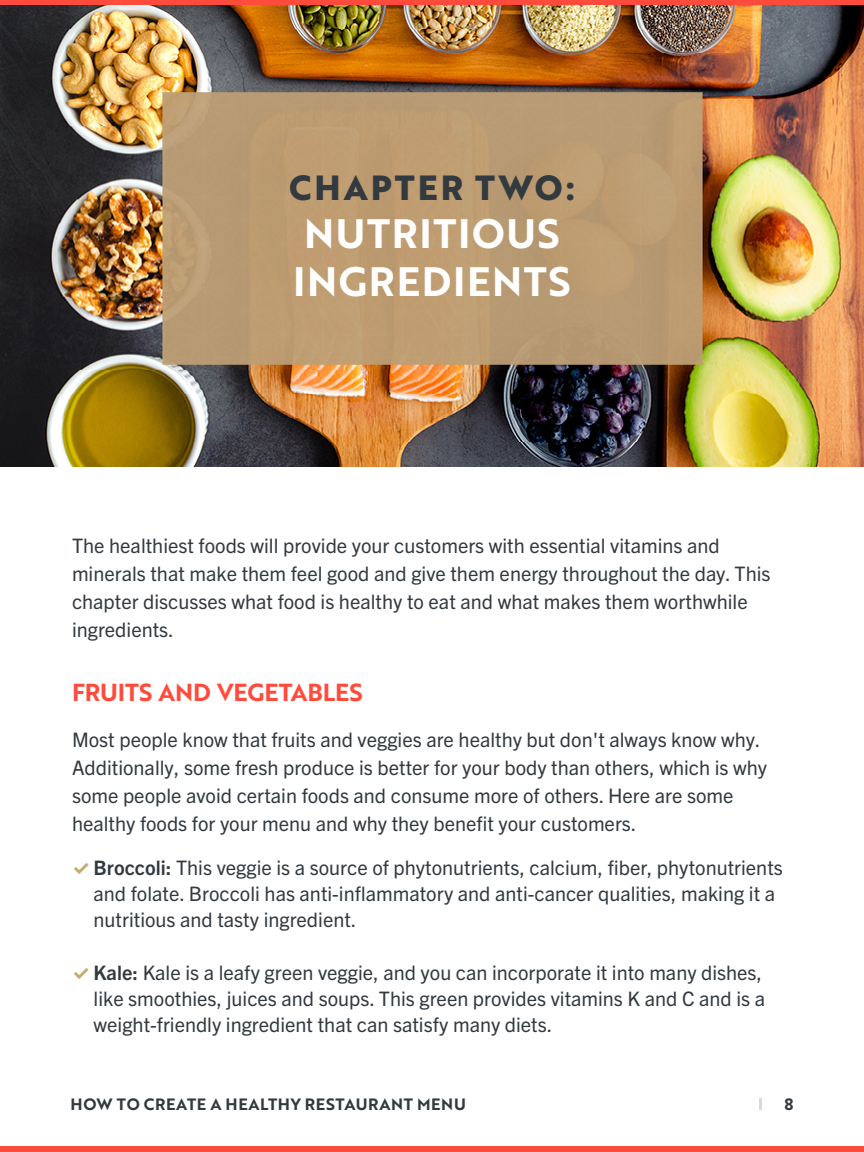
<style>
.page{position:relative;width:864px;height:1152px;background:#fff}
.page>*{position:absolute;margin:0;border:0;box-sizing:border-box;transform-origin:0 0}
.t1{font:40px/48px "Brother 1816 Bold";letter-spacing:.04em;color:#fff}
.t2{font:700 34px "Brother 1816 Extra";letter-spacing:.09em;color:#323a40}
.t3{font:24px "Brother 1816 Bold";letter-spacing:-.005em;color:#ff4b3b}
.t4{font:20px/28px "Trade Gothic Next LT Pro";color:#323a40}
.t5{font:16px "Brother 1816 Bold";letter-spacing:.04em;color:#323a40}
.s1{font-family:"Inter";font-weight:700;color:#c4ab6e}
.s2{font-weight:700}
</style>
<div class="page">
<div style="left:0;top:1146px;width:864px;height:6px;background:#ff4b3b"></div>
<svg style="left:759px;top:1099px;width:3px;height:11px"></svg>
<div style="left:0;top:0;width:864px;height:6px;background:#ff4b3b"></div>
<img style="left:0;top:6px;width:864px;height:461px">
<h2 class="t2" style="left:289px;top:162px;width:287px">CHAPTER TWO:</h2>
<h1 class="t1" style="left:293px;top:209px;width:279px">NUTRITIOUS<br>INGREDIENTS</h1>
<p class="t4" style="left:72px;top:530px;width:700px">The healthiest foods will provide your customers with essential vitamins and minerals that make them feel good and give them energy throughout the day. This chapter discusses what food is healthy to eat and what makes them worthwhile ingredients.</p>
<p class="t3" style="left:72px;top:674px;width:292px">FRUITS AND VEGETABLES</p>
<p class="t4" style="left:72px;top:724px;width:697px">Most people know that fruits and veggies are healthy but don't always know why.<br>Additionally, some fresh produce is better for your body than others, which is why some people avoid certain foods and consume more of others. Here are some healthy foods for your menu and why they benefit your customers.</p>
<p class="t4" style="left:94px;top:853px;width:691px;line-height:26px;text-indent:-22px"><span class="s1">✓</span> <span class="s2">Broccoli:</span> This veggie is a source of phytonutrients, calcium, fiber, phytonutrients and folate. Broccoli has anti-inflammatory and anti-cancer qualities, making it a nutritious and tasty ingredient.</p>
<p class="t4" style="left:94px;top:958px;width:673px;line-height:26px;text-indent:-22px"><span class="s1">✓</span> <span class="s2">Kale:</span> Kale is a leafy green veggie, and you can incorporate it into many dishes, like smoothies, juices and soups. This green provides vitamins K and C and is a weight-friendly ingredient that can satisfy many diets.</p>
<p class="t5" style="left:71px;top:1092px;width:397px">HOW TO CREATE A HEALTHY RESTAURANT MENU</p>
<p class="t5" style="left:785px;top:1092px;width:11px">8</p>
</div>
